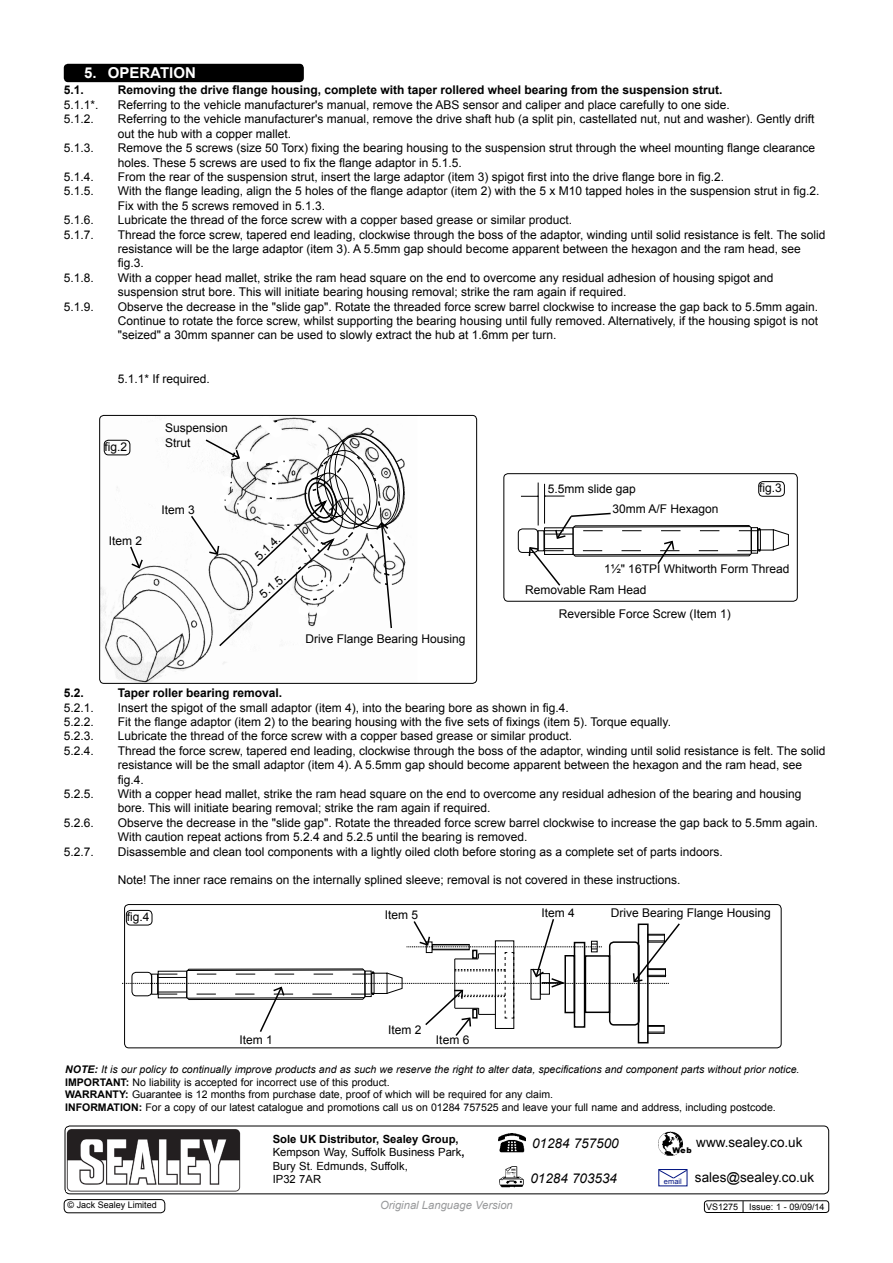
<style>
.page{position:relative;width:893px;height:1263px;background:#fff}
.page>*{position:absolute;margin:0;border:0;box-sizing:border-box;transform-origin:0 0}
.t1{font:700 15px "Arial";color:#fff}
.t2{font:13.5px "Arial";color:#000}
.t3{font:italic 13.5px "Arial";color:#000}
.t4{font:12px/14.4px "Arial";color:#000}
.t5{font:700 12px "Arial";color:#000}
.t6{font:11.25px/13.5px "Arial";color:#000}
.t7{font:italic 11.25px "Arial";color:#98999b}
.t8{font:10.5px/12.6px "Arial";color:#000}
.t9{font:9px "Arial";color:#000}
.t10{font:900 7.8px "Arial";color:#000}
.t11{font:7.5px "Arial";color:#001381}
.s1{font-weight:700;font-style:italic}
.s2{font-style:italic}
.s3{font-weight:700}
</style>
<div class="page">
<div style="left:65px;top:1125px;width:764px;height:69px;border:1px solid #000;border-radius:5px"></div>
<div style="left:704px;top:1200px;width:125px;height:13px;border:1px solid #000;border-radius:3px"></div>
<svg style="left:743px;top:1201px;width:1px;height:12px"></svg>
<img style="left:66px;top:1128px;width:175px;height:63px">
<img style="left:499px;top:1166px;width:25px;height:21px">
<img style="left:498px;top:1134px;width:28px;height:19px">
<img style="left:657px;top:1130px;width:27px;height:27px;border-radius:13px">
<svg style="left:658px;top:1169px;width:30px;height:10px"></svg>
<div style="left:64px;top:1199px;width:101px;height:14px;border:1px solid #000;border-radius:4px"></div>
<div style="left:64px;top:64px;width:240px;height:18px;background:#000;border-radius:4px"></div>
<img style="left:101px;top:417px;width:206px;height:265px">
<div style="left:99px;top:415px;width:378px;height:269px;border:1px solid #000;border-radius:4px"></div>
<div style="left:104px;top:440px;width:26px;height:15px;border:1px solid #000;border-radius:4px"></div>
<div style="left:758px;top:481px;width:27px;height:16px;border:1px solid #000;border-radius:4px"></div>
<svg style="left:129px;top:545px;width:15px;height:25px"></svg>
<svg style="left:189px;top:419px;width:217px;height:229px"></svg>
<div style="left:518px;top:528px;width:20px;height:25px;border:1px solid #000;border-radius:4px"></div>
<svg style="left:772px;top:529px;width:17px;height:22px"></svg>
<svg style="left:521px;top:495px;width:43px;height:2px"></svg>
<hr style="left:538px;top:482px;width:1px;height:43px;background:#000">
<hr style="left:544px;top:484px;width:1px;height:40px;background:#000">
<div style="left:638px;top:923px;width:11px;height:120px;border:2px solid #000"></div>
<div style="left:503px;top:473px;width:295px;height:129px;border:1px solid #000;border-radius:4px"></div>
<div style="left:124px;top:904px;width:657px;height:144px;border:1px solid #000;border-radius:4px"></div>
<div style="left:126px;top:910px;width:26px;height:15px;border:1px solid #000;border-radius:4px"></div>
<svg style="left:528px;top:512px;width:233px;height:74px"></svg>
<svg style="left:122px;top:917px;width:558px;height:120px"></svg>
<p class="t1" style="left:84px;top:63px;width:24px">5. operation</p>
<p class="t5" style="left:64px;top:82px;width:22px">5.1.</p>
<p class="t5" style="left:118px;top:82px;width:606px">Removing the drive flange housing, complete with taper rollered wheel bearing from the suspension strut.</p>
<p class="t4" style="left:64px;top:98px;width:36px">5.1.1*.</p>
<p class="t4" style="left:118px;top:98px;width:613px">Referring to the vehicle manufacturer's manual, remove the ABS sensor and caliper and place carefully to one side.</p>
<p class="t4" style="left:64px;top:112px;width:32px">5.1.2.</p>
<p class="t4" style="left:118px;top:112px;width:698px">Referring to the vehicle manufacturer's manual, remove the drive shaft hub (a split pin, castellated nut, nut and washer). Gently drift out the hub with a copper mallet.</p>
<p class="t4" style="left:64px;top:141px;width:48px">5.1.3. R</p>
<p class="t4" style="left:118px;top:141px;width:699px;text-indent:9px">emove the 5 screws (size 50 Torx) fixing the bearing housing to the suspension strut through the wheel mounting flange clearance holes. These 5 screws are used to fix the flange adaptor in 5.1.5.</p>
<p class="t4" style="left:64px;top:170px;width:32px">5.1.4.</p>
<p class="t4" style="left:118px;top:170px;width:608px">From the rear of the suspension strut, insert the large adaptor (item 3) spigot first into the drive flange bore in fig.2.</p>
<p class="t4" style="left:64px;top:184px;width:32px">5.1.5.</p>
<p class="t4" style="left:118px;top:184px;width:703px">With the flange leading, align the 5 holes of the flange adaptor (item 2) with the 5 x M10 tapped holes in the suspension strut in fig.2.<br>Fix with the 5 screws removed in 5.1.3.</p>
<p class="t4" style="left:64px;top:213px;width:32px">5.1.6.</p>
<p class="t4" style="left:118px;top:213px;width:456px">Lubricate the thread of the force screw with a copper based grease or similar product.</p>
<p class="t4" style="left:64px;top:227px;width:32px">5.1.7.</p>
<p class="t4" style="left:118px;top:227px;width:709px">Thread the force screw, tapered end leading, clockwise through the boss of the adaptor, winding until solid resistance is felt. The solid resistance will be the large adaptor (item 3). A 5.5mm gap should become apparent between the hexagon and the ram head, see fig.3.</p>
<p class="t4" style="left:64px;top:270px;width:32px">5.1.8.</p>
<p class="t4" style="left:118px;top:270px;width:657px">With a copper head mallet, strike the ram head square on the end to overcome any residual adhesion of housing spigot and suspension strut bore. This will initiate bearing housing removal; strike the ram again if required.</p>
<p class="t4" style="left:64px;top:299px;width:32px">5.1.9.</p>
<p class="t4" style="left:118px;top:299px;width:702px;text-align:justify">Observe the decrease in the "slide gap". Rotate the threaded force screw barrel clockwise to increase the gap back to 5.5mm again.<br>Continue to rotate the force screw, whilst supporting the bearing housing until fully removed. Alternatively, if the housing spigot is not "seized" a 30mm spanner can be used to slowly extract the hub at 1.6mm per turn.</p>
<p class="t4" style="left:118px;top:371px;width:94px">5.1.1* If required.</p>
<p class="t4" style="left:105px;top:440px;width:24px">fig.2</p>
<p class="t4" style="left:165px;top:421px;width:64px">Suspension<br>Strut</p>
<p class="t4" style="left:161px;top:502px;width:35px">Item 3</p>
<p class="t4" style="left:109px;top:534px;width:35px">Item 2</p>
<p class="t4" style="left:252px;top:552px;width:32px;rotate:-43deg">5.1.4.</p>
<p class="t4" style="left:257px;top:590px;width:32px;rotate:-41deg">5.1.5.</p>
<p class="t4" style="left:305px;top:632px;width:162px">Drive Flange Bearing Housing</p>
<p class="t4" style="left:548px;top:481px;width:90px">5.5mm slide gap</p>
<p class="t4" style="left:612px;top:501px;width:108px">30mm A/F Hexagon</p>
<p class="t4" style="left:759px;top:481px;width:24px">fig.3</p>
<p class="t4" style="left:604px;top:562px;width:187px">1½" 16TPI Whitworth Form Thread</p>
<p class="t4" style="left:559px;top:578px;width:174px;line-height:24.2px;text-indent:-34px">Removable Ram Head<br>Reversible Force Screw (Item 1)</p>
<p class="t5" style="left:64px;top:685px;width:22px">5.2.</p>
<p class="t5" style="left:118px;top:685px;width:166px">Taper roller bearing removal.</p>
<p class="t4" style="left:64px;top:700px;width:32px">5.2.1.</p>
<p class="t4" style="left:118px;top:700px;width:452px">Insert the spigot of the small adaptor (item 4), into the bearing bore as shown in fig.4.</p>
<p class="t4" style="left:64px;top:715px;width:32px">5.2.2.</p>
<p class="t4" style="left:118px;top:715px;width:555px">Fit the flange adaptor (item 2) to the bearing housing with the five sets of fixings (item 5). Torque equally.</p>
<p class="t4" style="left:64px;top:729px;width:32px">5.2.3.</p>
<p class="t4" style="left:118px;top:729px;width:456px">Lubricate the thread of the force screw with a copper based grease or similar product.</p>
<p class="t4" style="left:64px;top:743px;width:32px">5.2.4.</p>
<p class="t4" style="left:118px;top:743px;width:709px">Thread the force screw, tapered end leading, clockwise through the boss of the adaptor, winding until solid resistance is felt. The solid resistance will be the small adaptor (item 4). A 5.5mm gap should become apparent between the hexagon and the ram head, see fig.4.</p>
<p class="t4" style="left:64px;top:787px;width:32px">5.2.5.</p>
<p class="t4" style="left:118px;top:787px;width:685px">With a copper head mallet, strike the ram head square on the end to overcome any residual adhesion of the bearing and housing bore. This will initiate bearing removal; strike the ram again if required.</p>
<p class="t4" style="left:64px;top:815px;width:32px">5.2.6.</p>
<p class="t4" style="left:118px;top:815px;width:702px">Observe the decrease in the "slide gap". Rotate the threaded force screw barrel clockwise to increase the gap back to 5.5mm again.<br>With caution repeat actions from 5.2.4 and 5.2.5 until the bearing is removed.</p>
<p class="t4" style="left:64px;top:844px;width:32px">5.2.7.</p>
<p class="t4" style="left:118px;top:844px;width:606px">Disassemble and clean tool components with a lightly oiled cloth before storing as a complete set of parts indoors.</p>
<p class="t4" style="left:118px;top:873px;width:564px">Note! The inner race remains on the internally splined sleeve; removal is not covered in these instructions.</p>
<p class="t4" style="left:127px;top:910px;width:24px">fig.4</p>
<p class="t4" style="left:239px;top:1032px;width:35px">Item 1</p>
<p class="t4" style="left:385px;top:908px;width:35px">Item 5</p>
<p class="t4" style="left:541px;top:905px;width:35px">Item 4</p>
<p class="t4" style="left:611px;top:905px;width:162px">Drive Bearing Flange Housing</p>
<p class="t4" style="left:388px;top:1022px;width:35px">Item 2</p>
<p class="t4" style="left:436px;top:1032px;width:35px">Item 6</p>
<p class="t8" style="left:65px;top:1063px;width:736px"><span class="s1">NOTE:</span> <span class="s2">It is our policy to continually improve products and as such we reserve the right to alter data, specifications and component parts without prior notice.<br></span><span class="s3">IMPORTANT:</span> No liability is accepted for incorrect use of this product.<br><span class="s3">WARRANTY:</span> Guarantee is 12 months from purchase date, proof of which will be required for any claim.<br><span class="s3">INFORMATION:</span> For a copy of our latest catalogue and promotions call us on 01284 757525 and leave your full name and address, including postcode.</p>
<p class="t6" style="left:273px;top:1132px;width:193px"><span class="s3">Sole UK Distributor, Sealey Group,<br></span>Kempson Way, Suffolk Business Park<span class="s3">,<br></span>Bury St. Edmunds, Suffolk,<br>IP32 7AR</p>
<p class="t7" style="left:380px;top:1197px;width:134px">Original Language Version</p>
<p class="t9" style="left:706px;top:1200px;width:120px">VS1275 Issue: 1 - 09/09/14</p>
<p class="t2" style="left:696px;top:1133px;width:108px">www.sealey.co.uk</p>
<p class="t3" style="left:532px;top:1134px;width:88px">01284 757500</p>
<p class="t3" style="left:530px;top:1169px;width:88px">01284 703534</p>
<p class="t2" style="left:695px;top:1169px;width:121px">sales@sealey.co.uk</p>
<p class="t10" style="left:672px;top:1145px;width:21px">Web</p>
<p class="t11" style="left:664px;top:1176px;width:19px">email</p>
<p class="t9" style="left:68px;top:1199px;width:91px">© Jack Sealey Limited</p>
</div>
